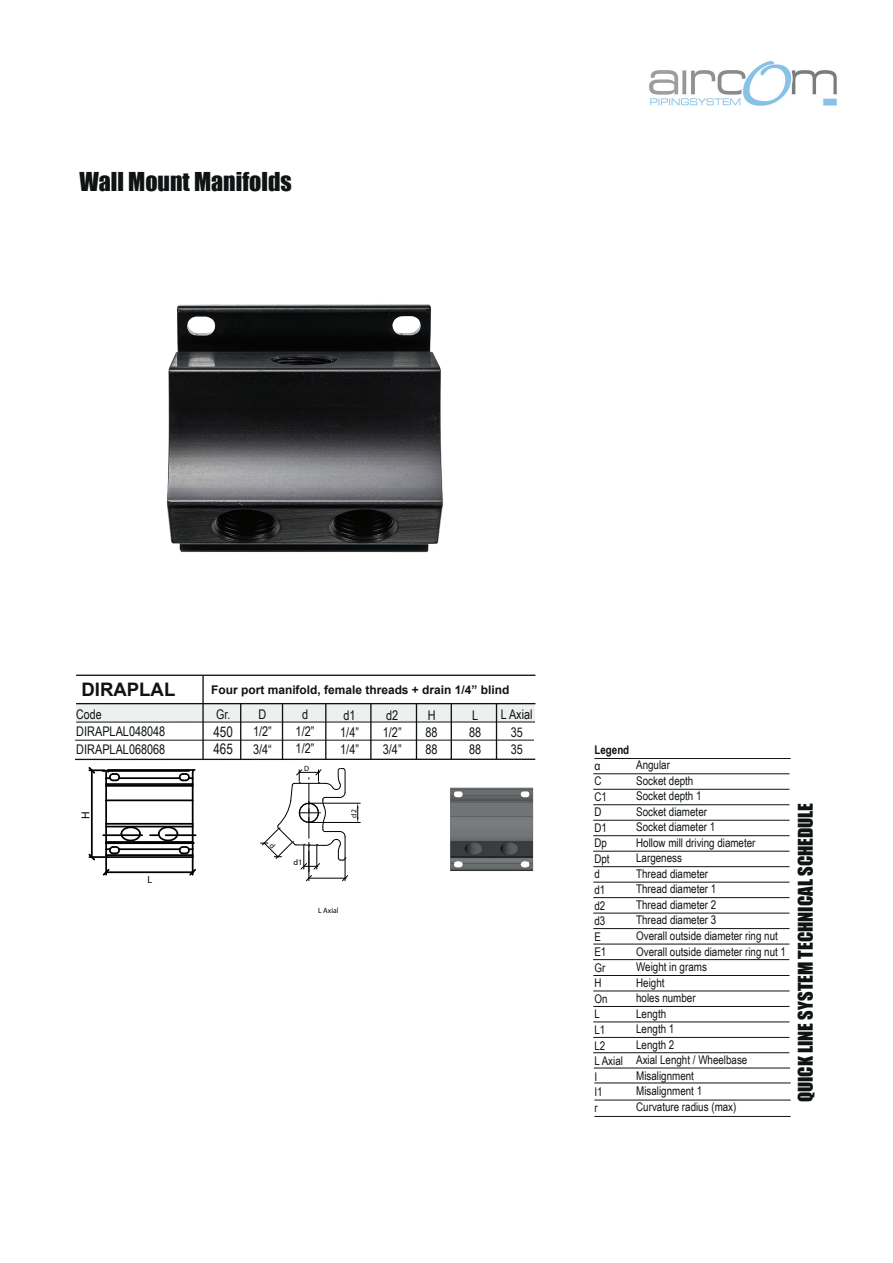
<style>
.page{position:relative;width:893px;height:1263px;background:#fff}
.page>*{position:absolute;margin:0;border:0;box-sizing:border-box;transform-origin:0 0}
.t1{font:23.85px "Impact";color:#0f1313}
.t2{font:18.6px "Impact";color:#0f1313}
.t3{font:700 18.6px "Arial";color:#0f1313}
.t4{font:14.55px/17.5px "Arial Narrow";color:#0f1313}
.t5{font:13.35px/17.2px "Arial Narrow";color:#0f1313}
.t6{font:12px/15.6px "Arial Narrow";color:#0f1313}
.t7{font:700 12px "Arial";color:#0f1313}
.t8{font:700 12px "Arial Narrow";color:#0f1313}
.t9{font:11.55px "Myriad Pro";color:#000001}
.t10{font:10.05px "Myriad Pro";color:#000001}
.t11{font:8.25px "Myriad Pro";color:#000001}
.t12{font:7.65px "Myriad Pro";color:#000001}
</style>
<div class="page">
<hr style="left:593px;top:773px;width:196px;height:1px;background:#0f1313">
<hr style="left:593px;top:789px;width:196px;height:1px;background:#0f1313">
<hr style="left:593px;top:804px;width:196px;height:1px;background:#0f1313">
<hr style="left:593px;top:820px;width:196px;height:1px;background:#0f1313">
<hr style="left:593px;top:835px;width:196px;height:1px;background:#0f1313">
<hr style="left:593px;top:851px;width:196px;height:1px;background:#0f1313">
<hr style="left:593px;top:866px;width:196px;height:1px;background:#0f1313">
<hr style="left:593px;top:882px;width:196px;height:1px;background:#0f1313">
<hr style="left:593px;top:897px;width:196px;height:1px;background:#0f1313">
<hr style="left:593px;top:913px;width:196px;height:1px;background:#0f1313">
<hr style="left:593px;top:928px;width:196px;height:1px;background:#0f1313">
<hr style="left:593px;top:944px;width:196px;height:1px;background:#0f1313">
<hr style="left:593px;top:975px;width:196px;height:1px;background:#0f1313">
<hr style="left:593px;top:991px;width:196px;height:1px;background:#0f1313">
<hr style="left:593px;top:1006px;width:196px;height:1px;background:#0f1313">
<hr style="left:593px;top:1022px;width:196px;height:1px;background:#0f1313">
<hr style="left:593px;top:1037px;width:196px;height:1px;background:#0f1313">
<hr style="left:593px;top:959px;width:196px;height:1px;background:#0f1313">
<hr style="left:593px;top:1052px;width:196px;height:1px;background:#0f1313">
<hr style="left:594px;top:758px;width:197px;height:1px;background:#0f1313">
<hr style="left:594px;top:1068px;width:196px;height:1px;background:#0f1313">
<hr style="left:594px;top:1083px;width:197px;height:1px;background:#0f1313">
<hr style="left:594px;top:1100px;width:197px;height:1px;background:#0f1313">
<hr style="left:594px;top:1116px;width:197px;height:1px;background:#0f1313">
<div style="left:77px;top:704px;width:458px;height:18px;background:#eeefef"></div>
<hr style="left:106px;top:823px;width:87px;height:2px;background:#000001">
<hr style="left:106px;top:799px;width:87px;height:2px;background:#000001">
<hr style="left:192px;top:800px;width:2px;height:24px;background:#000001">
<hr style="left:105px;top:800px;width:2px;height:24px;background:#000001">
<hr style="left:106px;top:785px;width:87px;height:2px;background:#000001">
<hr style="left:106px;top:783px;width:87px;height:2px;background:#000001">
<hr style="left:108px;top:769px;width:87px;height:2px;background:#000001">
<hr style="left:103px;top:770px;width:86px;height:2px;background:#000001">
<hr style="left:119px;top:777px;width:61px;height:2px;background:#000001">
<svg style="left:178px;top:770px;width:16px;height:30px"></svg>
<hr style="left:91px;top:770px;width:2px;height:87px;background:#000001">
<svg style="left:88px;top:767px;width:33px;height:33px"></svg>
<svg style="left:88px;top:824px;width:109px;height:52px"></svg>
<hr style="left:76px;top:675px;width:459px;height:1px;background:#0f1313">
<hr style="left:202px;top:675px;width:2px;height:84px;background:#0f1313">
<hr style="left:240px;top:703px;width:1px;height:56px;background:#0f1313">
<hr style="left:76px;top:722px;width:459px;height:1px;background:#0f1313">
<hr style="left:75px;top:759px;width:460px;height:1px;background:#0f1313">
<hr style="left:76px;top:703px;width:459px;height:1px;background:#0f1313">
<hr style="left:282px;top:703px;width:1px;height:56px;background:#0f1313">
<hr style="left:370px;top:703px;width:2px;height:56px;background:#0f1313">
<hr style="left:416px;top:703px;width:1px;height:56px;background:#0f1313">
<hr style="left:451px;top:703px;width:1px;height:56px;background:#0f1313">
<hr style="left:496px;top:703px;width:1px;height:56px;background:#0f1313">
<hr style="left:75px;top:740px;width:459px;height:1px;background:#0f1313">
<hr style="left:310px;top:803px;width:50px;height:1px;background:#000001">
<hr style="left:310px;top:822px;width:50px;height:1px;background:#000001">
<svg style="left:357px;top:803px;width:2px;height:19px"></svg>
<img style="left:450px;top:787px;width:84px;height:84px">
<hr style="left:325px;top:703px;width:1px;height:56px;background:#0f1313">
<img style="left:649px;top:61px;width:188px;height:45px">
<img style="left:166px;top:304px;width:277px;height:249px">
<svg style="left:261px;top:768px;width:88px;height:114px"></svg>
<h1 class="t1" style="left:79px;top:163px;width:214px">Wall Mount Manifolds</h1>
<h2 class="t3" style="left:81px;top:677px;width:96px">DIRAPLAL</h2>
<p class="t5" style="left:76px;top:705px;width:91px">Code<br>DIRAPLAL048048<br>DIRAPLAL068068</p>
<p class="t5" style="left:216px;top:705px;width:16px">Gr.</p>
<p class="t7" style="left:211px;top:682px;width:300px">Four port manifold, female threads + drain 1/4” blind</p>
<p class="t5" style="left:296px;top:705px;width:20px;text-align:center">d<br>1/2”<br>1/2”</p>
<p class="t5" style="left:340px;top:706px;width:20px">d1<br>1/4”<br>1/4”</p>
<p class="t5" style="left:383px;top:706px;width:20px">d2<br>1/2”<br>3/4”</p>
<p class="t5" style="left:426px;top:706px;width:14px">H<br>88<br>88</p>
<p class="t5" style="left:469px;top:706px;width:14px">L<br>88<br>88</p>
<p class="t5" style="left:253px;top:705px;width:20px;text-align:center">D<br>1/2”<br>3/4“</p>
<p class="t5" style="left:501px;top:706px;width:33px;text-align:center">L Axial<br>35<br>35</p>
<p class="t4" style="left:213px;top:722px;width:21px">450<br>465</p>
<p class="t9" style="left:78px;top:819px;width:9px;rotate:-90deg">H</p>
<p class="t10" style="left:147px;top:873px;width:6px">L</p>
<p class="t12" style="left:304px;top:764px;width:7px">D</p>
<p class="t11" style="left:293px;top:857px;width:10px">d1</p>
<p class="t12" style="left:349px;top:818px;width:10px;rotate:-90deg">d2</p>
<p class="t12" style="left:318px;top:905px;width:22px">L Axial</p>
<p class="t8" style="left:594px;top:741px;width:36px">Legend</p>
<p class="t6" style="left:594px;top:773px;width:30px">C<br>C1<br>D<br>D1<br>Dp<br>Dpt<br>d<br>d1<br>d2<br>d3<br>E<br>E1<br>Gr<br>H<br>On<br>L<br>L1<br>L2<br>L Axial<br>I<br>I1<br>r</p>
<p class="t6" style="left:636px;top:756px;width:151px">Angular<br>Socket depth<br>Socket depth 1<br>Socket diameter<br>Socket diameter 1<br>Hollow mill driving diameter<br>Largeness<br>Thread diameter<br>Thread diameter 1<br>Thread diameter 2<br>Thread diameter 3<br>Overall outside diameter ring nut<br>Overall outside diameter ring nut 1<br>Weight in grams<br>Height<br>holes number<br>Length<br>Length 1<br>Length 2<br>Axial Lenght / Wheelbase<br>Misalignment<br>Misalignment 1<br>Curvature radius (max)</p>
<h2 class="t2" style="left:791px;top:1102px;width:301px;rotate:-90deg">QUICK LINE SYSTEM TECHNICAL SCHEDULE</h2>
</div>
